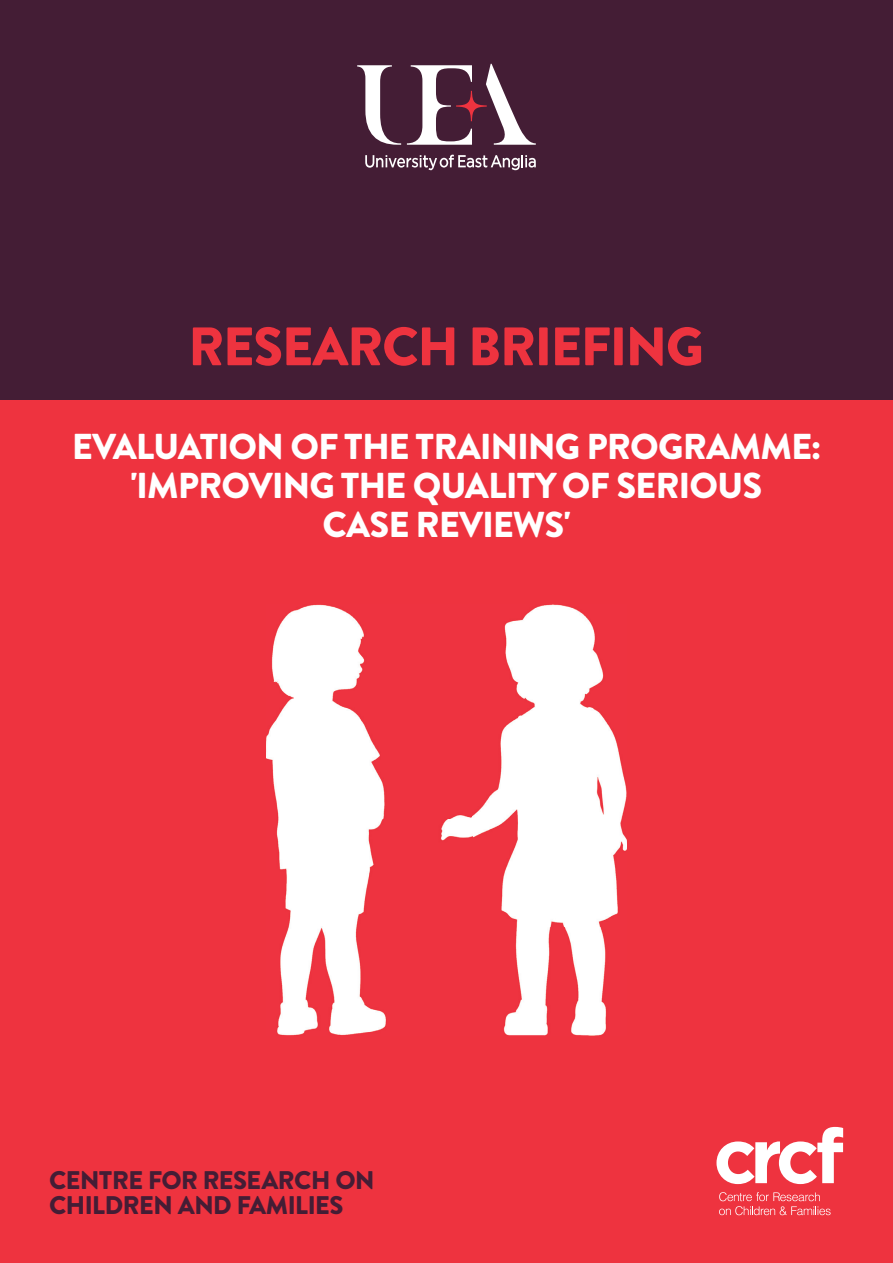
<style>
.page{position:relative;width:893px;height:1263px;background:#ee333f}
.page>*{position:absolute;margin:0;border:0;box-sizing:border-box;transform-origin:0 0}
.t1{font:900 54px "Brandon Text";letter-spacing:-.02em;color:#ee333f}
.t2{font:900 36px/39px "Brandon Text";letter-spacing:-.02em;color:#fff;text-align:center}
.t3{font:900 25.5px/25.5px "Brandon Text";letter-spacing:-.02em;color:#441d35}
</style>
<div class="page">
<div style="left:0;top:0;width:893px;height:400px;background:#441d35"></div>
<svg style="left:357px;top:65px;width:44px;height:80px"></svg>
<svg style="left:456px;top:91px;width:31px;height:30px"></svg>
<svg style="left:407px;top:65px;width:65px;height:80px"></svg>
<svg style="left:486px;top:64px;width:50px;height:81px"></svg>
<svg style="left:365px;top:155px;width:171px;height:15px"></svg>
<svg style="left:719px;top:1192px;width:112px;height:23px"></svg>
<svg style="left:716px;top:1127px;width:127px;height:57px"></svg>
<img style="left:266px;top:604px;width:361px;height:431px">
<h1 class="t1" style="left:189px;top:308px;width:517px">RESEARCH BRIEFING</h1>
<p class="t2" style="left:72px;top:426px;width:751px">EVALUATION OF THE TRAINING PROGRAMME: 'IMPROVING THE QUALITY OF SERIOUS<br>CASE REVIEWS'</p>
<p class="t3" style="left:49px;top:1167px;width:327px">CENTRE FOR RESEARCH ON<br>CHILDREN AND FAMILIES</p>
</div>
